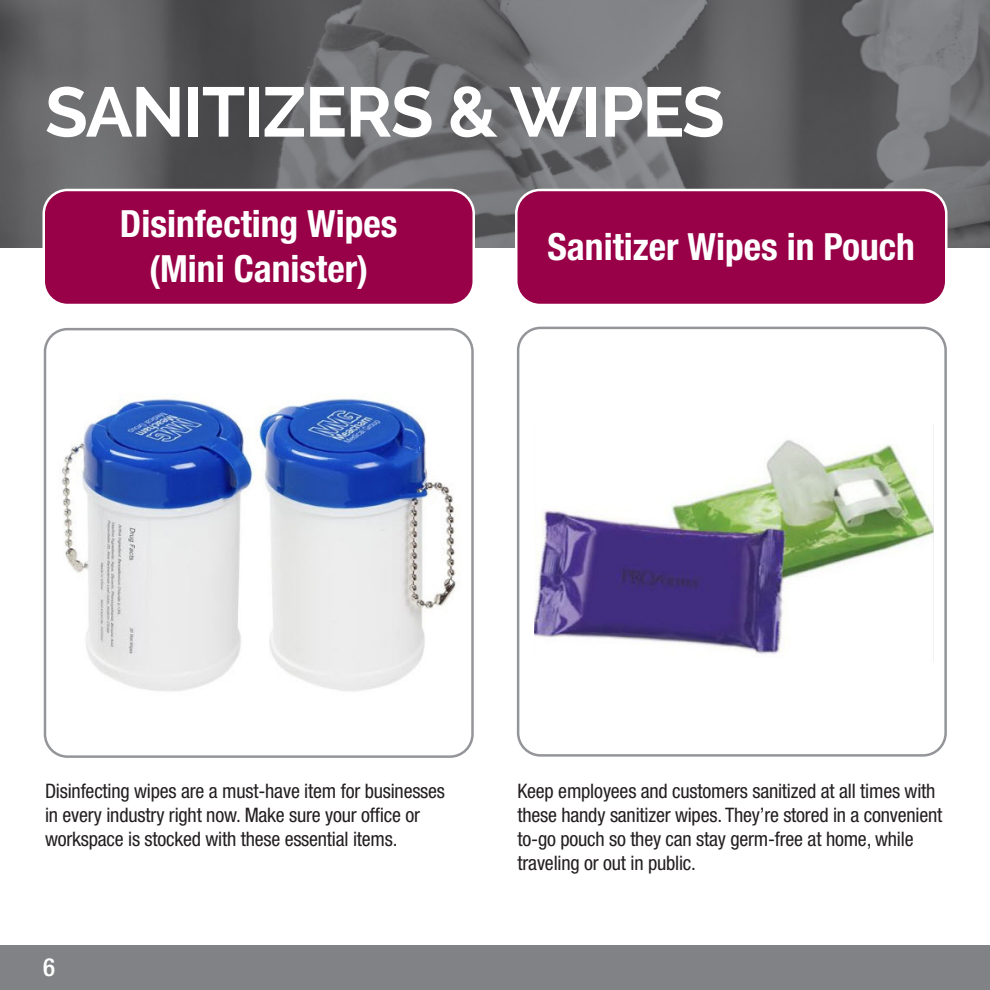
<style>
.page{position:relative;width:990px;height:990px;background:#fff}
.page>*{position:absolute;margin:0;border:0;box-sizing:border-box;transform-origin:0 0}
.t1{font:700 70px "Raleway";letter-spacing:-.02em;color:#fff}
.t2{font:700 condensed 37.5px "Helvetica Neue LT Std";color:#fff}
.t3{font:500 condensed 25px "Helvetica Neue LT Std";color:#fff}
.t4{font:condensed 20px/24px "Helvetica Neue LT Std";letter-spacing:-.01em;color:#231f20}
</style>
<div class="page">
<div style="left:0;top:945px;width:990px;height:45px;background:#808285"></div>
<img style="left:0;top:0;width:990px;height:248px">
<img style="left:62px;top:396px;width:394px;height:296px">
<div style="left:44px;top:328px;width:430px;height:430px;border:2px solid #939598;border-radius:22px"></div>
<img style="left:535px;top:424px;width:399px;height:238px">
<div style="left:517px;top:327px;width:430px;height:430px;border:2px solid #939598;border-radius:22px"></div>
<div style="left:44px;top:190px;width:430px;height:115px;background:#980047;border-radius:24px"></div>
<div style="left:42px;top:189px;width:433px;height:117px;border:2px solid #fff;border-radius:24px"></div>
<div style="left:516px;top:190px;width:430px;height:115px;background:#980047;border-radius:24px"></div>
<div style="left:515px;top:189px;width:433px;height:117px;border:2px solid #fff;border-radius:24px"></div>
<p class="t1" style="left:45px;top:72px;width:681px">SANITIZERS &amp; WIPES</p>
<p class="t2" style="left:120px;top:201px;width:279px">Disinfecting Wipes</p>
<p class="t2" style="left:149px;top:246px;width:221px">(Mini Canister)</p>
<p class="t2" style="left:547px;top:224px;width:369px">Sanitizer Wipes in Pouch</p>
<p class="t4" style="left:45px;top:779px;width:402px">Disinfecting wipes are a must-have item for businesses in every industry right now. Make sure your office or workspace is stocked with these essential items.</p>
<p class="t4" style="left:518px;top:779px;width:426px">Keep employees and customers sanitized at all times with these handy sanitizer wipes. They’re stored in a convenient to-go pouch so they can stay germ-free at home, while traveling or out in public.</p>
<p class="t3" style="left:43px;top:953px;width:14px">6</p>
</div>
